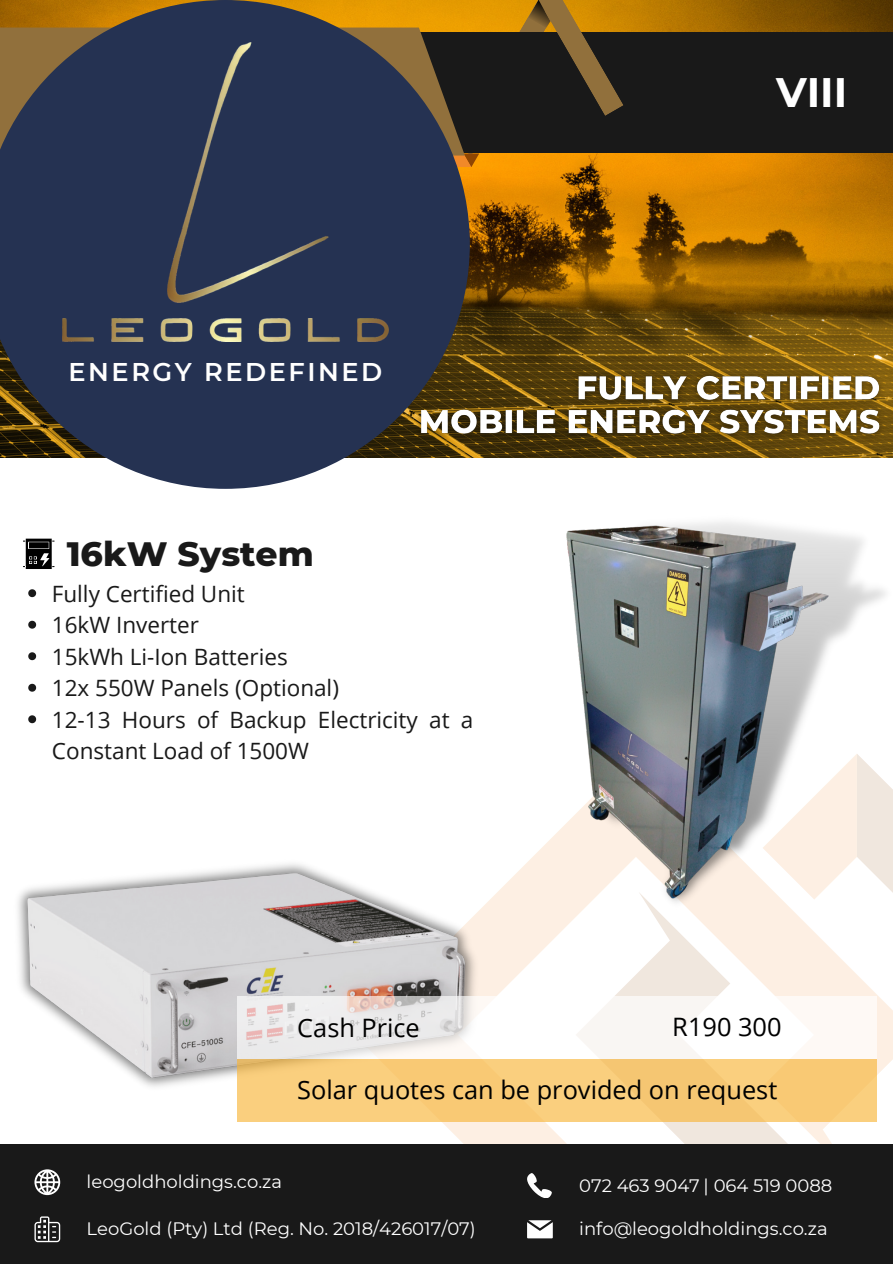
<style>
.page{position:relative;width:893px;height:1264px;background:#fff}
.page>*{position:absolute;margin:0;border:0;box-sizing:border-box;transform-origin:0 0}
.t1{font:700 41.1px "Montserrat";color:#fff}
.t2{font:800 34.5px "Montserrat";color:#191919}
.t3{font:600 25.65px "Montserrat";letter-spacing:.1em;color:#fff}
.t4{font:25.35px "Open Sans";color:#000}
.t5{font:22.5px/31.5px "Open Sans";color:#191919}
.t6{font:18px "Montserrat";color:#fff}
</style>
<div class="page">
<img style="left:470px;top:0;width:422px;height:457px">
<div style="left:395px;top:33px;width:497px;height:120px;background:#191919"></div>
<svg style="left:470px;top:0;width:153px;height:167px"></svg>
<svg style="left:502px;top:824px;width:73px;height:320px;fill:#fdefe3"></svg>
<svg style="left:575px;top:909px;width:317px;height:235px"></svg>
<img style="left:18px;top:863px;width:484px;height:281px">
<img style="left:566px;top:522px;width:326px;height:387px">
<svg style="left:0;top:0;width:470px;height:489px;background:#424551"></svg>
<img style="left:167px;top:43px;width:161px;height:259px">
<img style="left:63px;top:319px;width:325px;height:22px">
<div style="left:0;top:1144px;width:892px;height:119px;background:#191919"></div>
<svg style="left:34px;top:1169px;width:26px;height:26px"></svg>
<svg style="left:527px;top:1220px;width:25px;height:18px"></svg>
<svg style="left:527px;top:1173px;width:24px;height:24px"></svg>
<svg style="left:34px;top:1216px;width:26px;height:26px"></svg>
<img style="left:410px;top:366px;width:481px;height:81px">
<svg style="left:23px;top:538px;width:31px;height:31px"></svg>
<svg style="left:28px;top:589px;width:8px;height:8px"></svg>
<svg style="left:28px;top:620px;width:8px;height:8px"></svg>
<svg style="left:28px;top:652px;width:8px;height:8px"></svg>
<svg style="left:28px;top:683px;width:8px;height:8px"></svg>
<svg style="left:28px;top:715px;width:8px;height:8px"></svg>
<div style="left:237px;top:1059px;width:640px;height:62px;background:#facf7e"></div>
<svg style="left:237px;top:996px;width:640px;height:63px"></svg>
<p class="t3" style="left:69px;top:356px;width:315px">ENERGY REDEFINED</p>
<p class="t2" style="left:67px;top:533px;width:249px">16kW System</p>
<p class="t5" style="left:52px;top:577px;width:194px">Fully Certified Unit</p>
<p class="t5" style="left:52px;top:608px;width:149px">16kW Inverter</p>
<p class="t5" style="left:52px;top:640px;width:237px">15kWh Li-Ion Batteries</p>
<p class="t5" style="left:52px;top:671px;width:288px">12x 550W Panels (Optional)</p>
<p class="t5" style="left:52px;top:703px;width:423px">12-13 Hours of Backup Electricity at a<br>Constant Load of 1500W</p>
<p class="t4" style="left:297px;top:1010px;width:124px">Cash Price</p>
<p class="t1" style="left:776px;top:67px;width:73px">VIII</p>
<p class="t4" style="left:672px;top:1009px;width:111px">R190 300</p>
<p class="t4" style="left:297px;top:1071px;width:481px">Solar quotes can be provided on request</p>
<p class="t6" style="left:87px;top:1170px;width:197px">leogoldholdings.co.za</p>
<p class="t6" style="left:87px;top:1217px;width:390px">LeoGold (Pty) Ltd (Reg. No. 2018/426017/07)</p>
<p class="t6" style="left:579px;top:1174px;width:255px">072 463 9047 | 064 519 0088</p>
<p class="t6" style="left:579px;top:1217px;width:250px">info@leogoldholdings.co.za</p>
</div>
